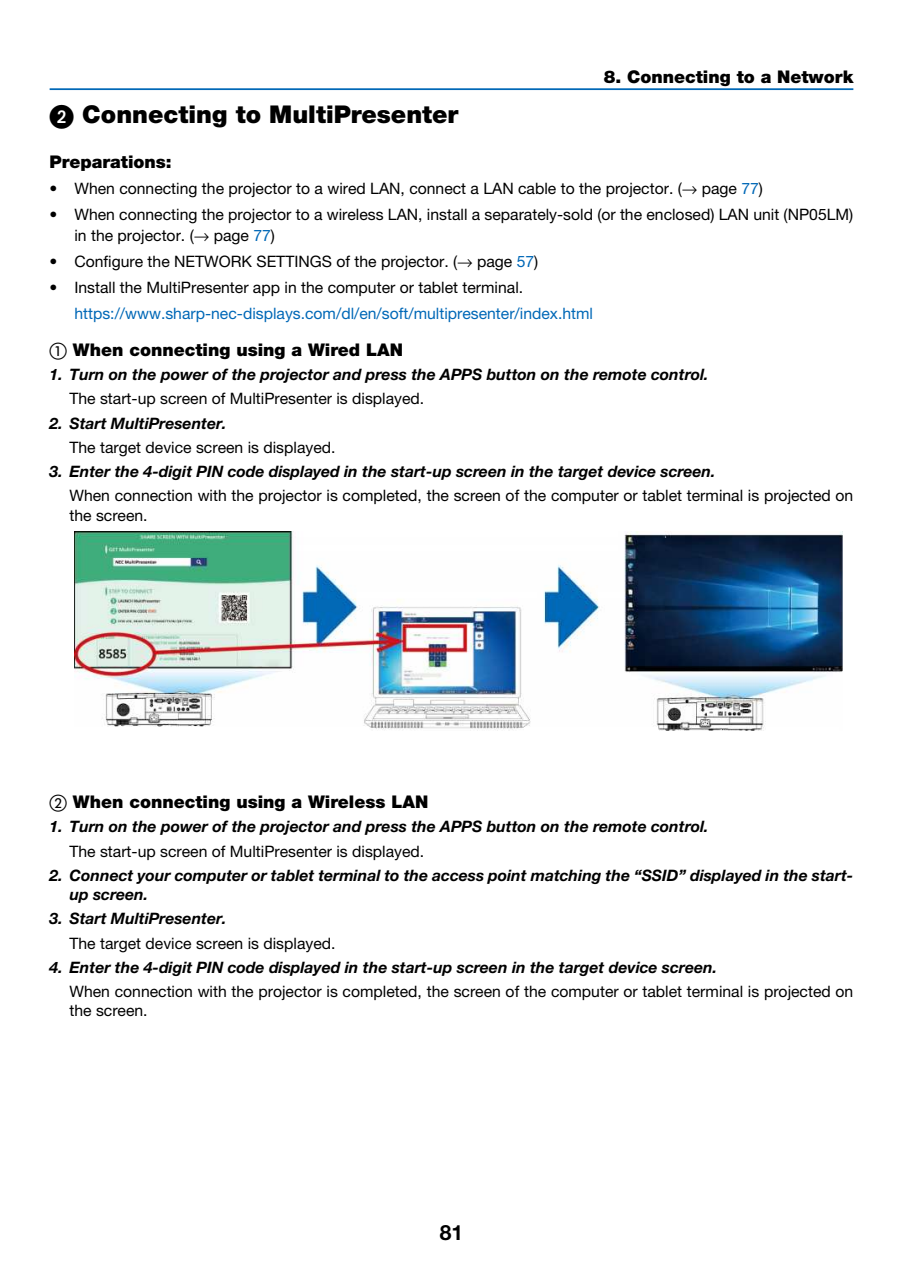
<style>
.page{position:relative;width:903px;height:1275px;background:#fff}
.page>*{position:absolute;margin:0;border:0;box-sizing:border-box;transform-origin:0 0}
.t1{font:900 24.5px "Helvetica Neue LT Pro";color:#000}
.t2{font:700 21px "Helvetica Neue LT Pro";color:#000}
.t3{font:900 17.5px "Helvetica Neue LT Pro";color:#000}
.t4{font:15.75px/19.2px "Helvetica Neue LT Pro";color:#000}
.t5{font:italic 700 15.75px/19.2px "Helvetica Neue LT Pro";color:#000}
.t6{font:15.75px "Helvetica Neue LT Pro";color:#0068b7}
.s1{color:#0068b7}
</style>
<div class="page">
<hr style="left:50px;top:88px;width:803px;height:2px;background:#0068b7">
<img style="left:74px;top:532px;width:768px;height:198px">
<p class="t3" style="left:604px;top:67px;width:251px">8. Connecting to a Network</p>
<h1 class="t1" style="left:82px;top:100px;width:378px">Connecting to MultiPresenter</h1>
<p class="t3" style="left:50px;top:151px;width:124px">Preparations:</p>
<p class="t4" style="left:50px;top:178px;width:715px">• When connecting the projector to a wired LAN, connect a LAN cable to the projector. (→ page <span class="s1">77</span>)</p>
<p class="t4" style="left:74px;top:204px;width:780px;line-height:21px;text-indent:-25px">• When connecting the projector to a wireless LAN, install a separately-sold (or the enclosed) LAN unit (NP05LM) in the projector. (→ page <span class="s1">77</span>)</p>
<p class="t4" style="left:50px;top:251px;width:490px">• Configure the NETWORK SETTINGS of the projector. (→ page <span class="s1">57</span>)</p>
<p class="t4" style="left:50px;top:277px;width:475px">• Install the MultiPresenter app in the computer or tablet terminal.</p>
<p class="t6" style="left:74px;top:304px;width:520px">https://www.sharp-nec-displays.com/dl/en/soft/multipresenter/index.html</p>
<p class="t3" style="left:50px;top:339px;width:355px">① When connecting using a Wired LAN</p>
<p class="t5" style="left:50px;top:365px;width:660px">1. Turn on the power of the projector and press the APPS button on the remote control.</p>
<p class="t4" style="left:69px;top:389px;width:356px">The start-up screen of MultiPresenter is displayed.</p>
<p class="t5" style="left:50px;top:413px;width:179px">2. Start MultiPresenter.</p>
<p class="t4" style="left:69px;top:437px;width:268px">The target device screen is displayed.</p>
<p class="t5" style="left:50px;top:461px;width:667px">3. Enter the 4-digit PIN code displayed in the start-up screen in the target device screen.</p>
<p class="t4" style="left:69px;top:486px;width:785px">When connection with the projector is completed, the screen of the computer or tablet terminal is projected on the screen.</p>
<p class="t3" style="left:50px;top:791px;width:380px">② When connecting using a Wireless LAN</p>
<p class="t5" style="left:50px;top:817px;width:660px">1. Turn on the power of the projector and press the APPS button on the remote control.</p>
<p class="t4" style="left:69px;top:841px;width:356px">The start-up screen of MultiPresenter is displayed.</p>
<p class="t5" style="left:69px;top:865px;width:785px;text-indent:-20px">2. Connect your computer or tablet terminal to the access point matching the “SSID” displayed in the start&shy;up screen.</p>
<p class="t5" style="left:50px;top:909px;width:179px">3. Start MultiPresenter.</p>
<p class="t4" style="left:69px;top:933px;width:268px">The target device screen is displayed.</p>
<p class="t5" style="left:50px;top:957px;width:669px">4. Enter the 4-digit PIN code displayed in the start-up screen in the target device screen.</p>
<p class="t4" style="left:69px;top:981px;width:785px">When connection with the projector is completed, the screen of the computer or tablet terminal is projected on the screen.</p>
<h2 class="t2" style="left:440px;top:1220px;width:25px">81</h2>
</div>
